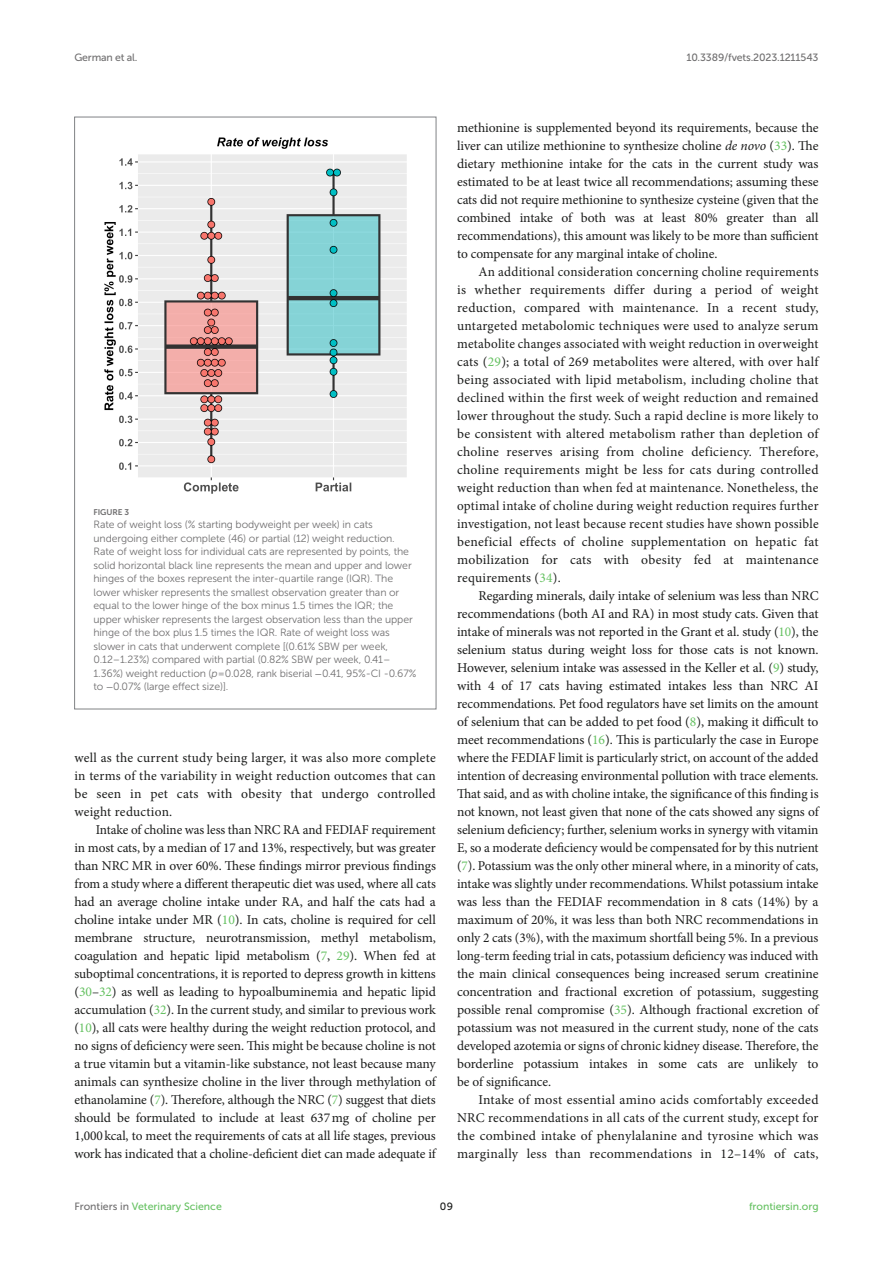
<style>
.page{position:relative;width:893px;height:1263px;background:#fff}
.page>*{position:absolute;margin:0;border:0;box-sizing:border-box;transform-origin:0 0}
.TEXT{font:13.5px/18px "Minion Pro";color:#1b1c1b;text-align:justify}
.FIG_LEG{font:10.5px/13.5px "Museo Sans 300";letter-spacing:-.01em;color:#706f70}
.t1{font:10.5px "Museo Sans 500";color:#65c161}
.t2{font:10.5px "Museo Sans 500";letter-spacing:-.015em;color:#706f70}
.t3{font:10.5px "Museo Sans 500";color:#1b1c1b}
.FIG_HD{font:8.25px "Museo Sans 700";letter-spacing:-.01em;color:#706f70}
.s1{font-style:italic}
.s2{font-family:"STIX General"}
.s3{color:#65c161}
.s4{color:#706f70}
</style>
<div class="page">
<img style="left:104px;top:137px;width:303px;height:357px">
<p class="t2" style="left:74px;top:51px;width:65px">German et al.</p>
<p class="t2" style="left:686px;top:51px;width:134px">10.3389/fvets.2023.1211543</p>
<p class="FIG_HD" style="left:94px;top:507px;width:37px">FIGURE 3</p>
<p class="FIG_LEG" style="left:94px;top:518px;width:324px">Rate of weight loss (% starting bodyweight per week) in cats undergoing either complete (46) or partial (12) weight reduction.<br>Rate of weight loss for individual cats are represented by points, the solid horizontal black line represents the mean and upper and lower hinges of the boxes represent the inter-quartile range (IQR). The lower whisker represents the smallest observation greater than or equal to the lower hinge of the box minus 1.5 times the IQR; the upper whisker represents the largest observation less than the upper hinge of the box plus 1.5 times the IQR. Rate of weight loss was slower in cats that underwent complete [(0.61% SBW per week, 0.12–1.23%) compared with partial (0.82% SBW per week, 0.41– 1.36%) weight reduction (<span class="s1">p</span> = 0.028, rank biserial <span class="s2">−</span>0.41, 95%-CI -0.67% to <span class="s2">−</span>0.07% (large effect size)].</p>
<p class="TEXT" style="left:74px;top:749px;width:363px">well as the current study being larger, it was also more complete in terms of the variability in weight reduction outcomes that can be seen in pet cats with obesity that undergo controlled weight reduction.</p>
<p class="TEXT" style="left:74px;top:821px;width:363px;text-indent:21px">Intake of choline was less than NRC RA and FEDIAF requirement in most cats, by a median of 17 and 13%, respectively, but was greater than NRC MR in over 60%. These findings mirror previous findings from a study where a different therapeutic diet was used, where all cats had an average choline intake under RA, and half the cats had a choline intake under MR (<span class="s3">10</span>). In cats, choline is required for cell membrane structure, neurotransmission, methyl metabolism, coagulation and hepatic lipid metabolism (<span class="s3">7</span>, <span class="s3">29</span>). When fed at suboptimal concentrations, it is reported to depress growth in kittens (<span class="s3">30</span>–<span class="s3">32</span>) as well as leading to hypoalbuminemia and hepatic lipid accumulation (<span class="s3">32</span>). In the current study, and similar to previous work (<span class="s3">10</span>), all cats were healthy during the weight reduction protocol, and no signs of deficiency were seen. This might be because choline is not a true vitamin but a vitamin-like substance, not least because many animals can synthesize choline in the liver through methylation of ethanolamine (<span class="s3">7</span>). Therefore, although the NRC (<span class="s3">7</span>) suggest that diets should be formulated to include at least 637mg of choline per 1,000kcal, to meet the requirements of cats at all life stages, previous work has indicated that a choline-deficient diet can made adequate if</p>
<p class="TEXT" style="left:457px;top:119px;width:363px">methionine is supplemented beyond its requirements, because the liver can utilize methionine to synthesize choline <span class="s1">de novo</span> (<span class="s3">33</span>). The dietary methionine intake for the cats in the current study was estimated to be at least twice all recommendations; assuming these cats did not require methionine to synthesize cysteine (given that the combined intake of both was at least 80% greater than all recommendations), this amount was likely to be more than sufficient to compensate for any marginal intake of choline.</p>
<p class="TEXT" style="left:457px;top:263px;width:363px;text-indent:21px">An additional consideration concerning choline requirements is whether requirements differ during a period of weight reduction, compared with maintenance. In a recent study, untargeted metabolomic techniques were used to analyze serum metabolite changes associated with weight reduction in overweight cats (<span class="s3">29</span>); a total of 269 metabolites were altered, with over half being associated with lipid metabolism, including choline that declined within the first week of weight reduction and remained lower throughout the study. Such a rapid decline is more likely to be consistent with altered metabolism rather than depletion of choline reserves arising from choline deficiency. Therefore, choline requirements might be less for cats during controlled weight reduction than when fed at maintenance. Nonetheless, the optimal intake of choline during weight reduction requires further investigation, not least because recent studies have shown possible beneficial effects of choline supplementation on hepatic fat mobilization for cats with obesity fed at maintenance requirements (<span class="s3">34</span>).</p>
<p class="TEXT" style="left:457px;top:587px;width:363px;text-indent:21px">Regarding minerals, daily intake of selenium was less than NRC recommendations (both AI and RA) in most study cats. Given that intake of minerals was not reported in the Grant et al. study (<span class="s3">10</span>), the selenium status during weight loss for those cats is not known.<br>However, selenium intake was assessed in the Keller et al. (<span class="s3">9</span>) study, with 4 of 17 cats having estimated intakes less than NRC AI recommendations. Pet food regulators have set limits on the amount of selenium that can be added to pet food (<span class="s3">8</span>), making it difficult to meet recommendations (<span class="s3">16</span>). This is particularly the case in Europe where the FEDIAF limit is particularly strict, on account of the added intention of decreasing environmental pollution with trace elements.<br>That said, and as with choline intake, the significance of this finding is not known, not least given that none of the cats showed any signs of selenium deficiency; further, selenium works in synergy with vitamin E, so a moderate deficiency would be compensated for by this nutrient (<span class="s3">7</span>). Potassium was the only other mineral where, in a minority of cats, intake was slightly under recommendations. Whilst potassium intake was less than the FEDIAF recommendation in 8 cats (14%) by a maximum of 20%, it was less than both NRC recommendations in only 2 cats (3%), with the maximum shortfall being 5%. In a previous long-term feeding trial in cats, potassium deficiency was induced with the main clinical consequences being increased serum creatinine concentration and fractional excretion of potassium, suggesting possible renal compromise (<span class="s3">35</span>). Although fractional excretion of potassium was not measured in the current study, none of the cats developed azotemia or signs of chronic kidney disease. Therefore, the borderline potassium intakes in some cats are unlikely to be of significance.</p>
<p class="TEXT" style="left:457px;top:1091px;width:363px;text-indent:21px">Intake of most essential amino acids comfortably exceeded NRC recommendations in all cats of the current study, except for the combined intake of phenylalanine and tyrosine which was marginally less than recommendations in 12–14% of cats,</p>
<p class="t1" style="left:74px;top:1200px;width:149px"><span class="s4">Frontiers in</span> Veterinary Science</p>
<p class="t3" style="left:440px;top:1200px;width:15px">09</p>
<p class="t1" style="left:749px;top:1200px;width:71px">frontiersin.org</p>
</div>
